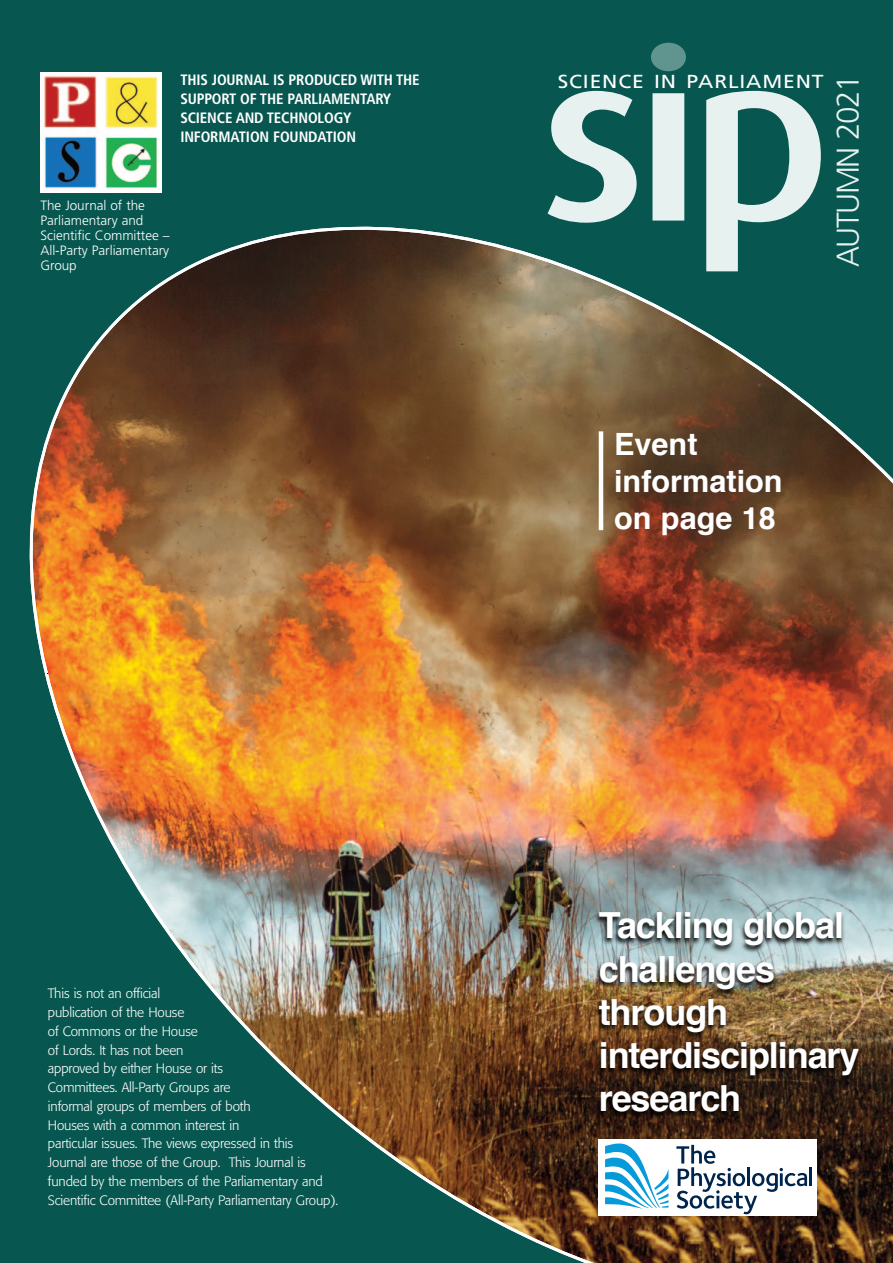
<style>
.page{position:relative;width:893px;height:1263px;background:#fff}
.page>*{position:absolute;margin:0;border:0;box-sizing:border-box;transform-origin:0 0}
.t1{font:500 236.1px "Dax";color:#e7f1ef;scale:1.11 1}
.t2{font:700 36px/43.2px "Helvetica";letter-spacing:-.03em;color:#fff}
.t3{font:300 31.5px "Frutiger";letter-spacing:-.045em;color:#e7f1ef}
.t4{font:700 30.6px/36.8px "Helvetica";color:#fff}
.t5{font:18.9px "Frutiger CE";letter-spacing:.04em;color:#fff;scale:1.12 1}
.t6{font:700 condensed 15px/18.8px "Frutiger";letter-spacing:-.01em;color:#fff}
.t7{font:300 13.5px/18.8px "Formata";letter-spacing:-.01em;color:#fff}
.t8{font:300 13.5px/15px "Frutiger";letter-spacing:-.005em;color:#fff}
</style>
<div class="page">
<div style="left:0;top:0;width:893px;height:153px;background:#075750"></div>
<img style="left:0;top:153px;width:893px;height:1110px">
<img style="left:567px;top:897px;width:326px;height:328px">
<div style="left:599px;top:1140px;width:218px;height:76px;background:#fff"></div>
<svg style="left:605px;top:1143px;width:63px;height:66px"></svg>
<hr style="left:809px;top:1167px;width:3px;height:19px;background:#00254c">
<svg style="left:676px;top:1145px;width:131px;height:69px"></svg>
<hr style="left:599px;top:431px;width:4px;height:99px;background:#fff">
<img style="left:41px;top:73px;width:120px;height:120px">
<div style="left:599px;top:27px;width:146px;height:46px;background:#075750"></div>
<p class="t6" style="left:180px;top:72px;width:241px">THIS JOURNAL IS PRODUCED WITH THE<br>SUPPORT OF THE PARLIAMENTARY<br>SCIENCE AND TECHNOLOGY<br>INFORMATION FOUNDATION</p>
<p class="t8" style="left:41px;top:199px;width:131px">The Journal of the<br>Parliamentary and<br>Scientific Committee –</p>
<p class="t8" style="left:41px;top:244px;width:130px">All-Party Parliamentary<br>Group</p>
<p class="t1" style="left:539px;top:37px;width:266px">sip</p>
<p class="t5" style="left:558px;top:74px;width:239px">SCIENCE IN PARLIAMENT</p>
<p class="t3" style="left:835px;top:267px;width:195px;rotate:-90deg">AUTUMN 2021</p>
<p class="t4" style="left:614px;top:428px;width:85px">Event</p>
<p class="t4" style="left:614px;top:465px;width:170px">information on page 18</p>
<p class="t7" style="left:48px;top:985px;width:292px">This is not an official<br>publication of the House<br>of Commons or the House<br>of Lords. It has not been<br>approved by either House or its<br>Committees. All-Party Groups are<br>informal groups of members of both<br>Houses with a common interest in<br>particular issues. The views expressed in this<br>Journal are those of the Group. This Journal is funded by the members of the Parliamentary and Scientific Committee (All-Party Parliamentary Group).</p>
<p class="t2" style="left:599px;top:907px;width:262px">Tackling global challenges through interdisciplinary research</p>
</div>
